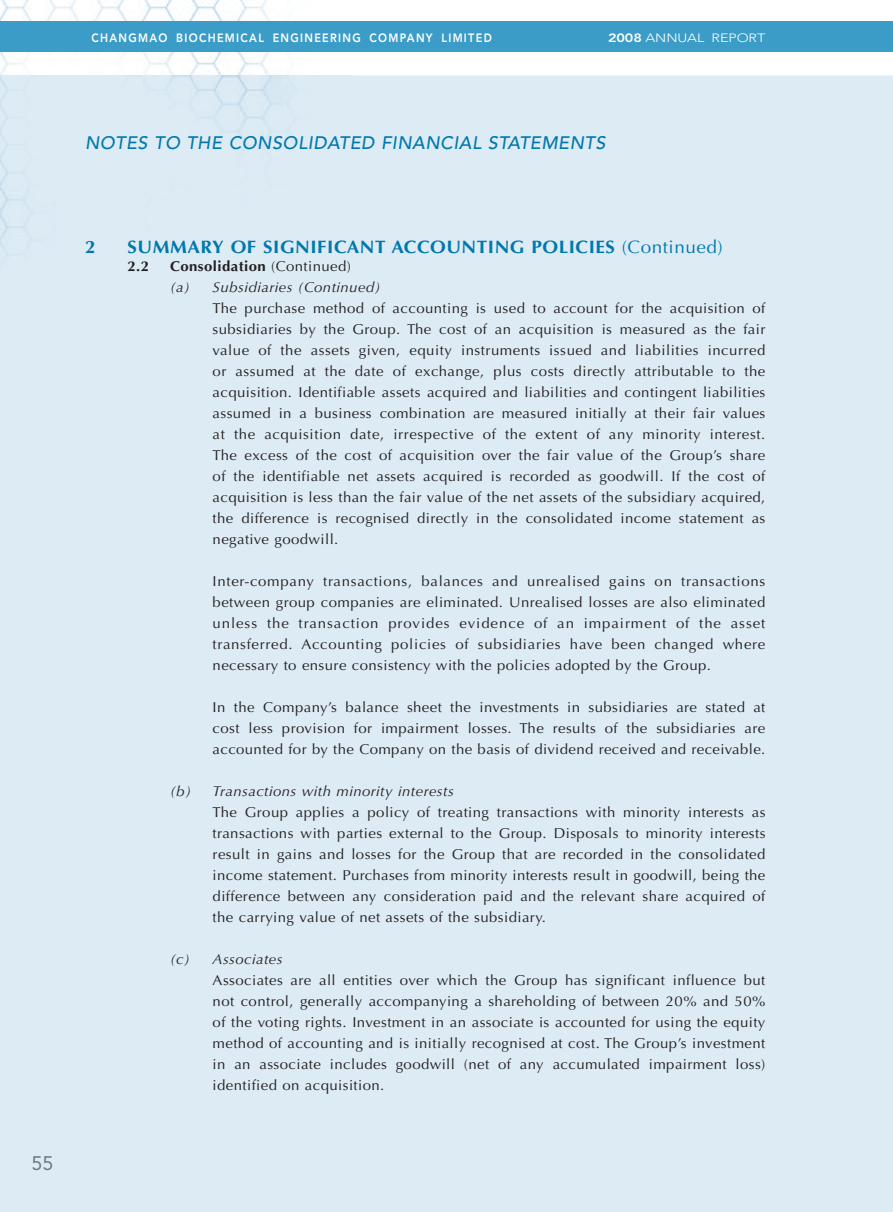
<style>
.page{position:relative;width:893px;height:1212px;background:#fff}
.page>*{position:absolute;margin:0;border:0;box-sizing:border-box;transform-origin:0 0}
.t1{font:19.5px "Avenir LT Std";color:#808285}
.t2{font:700 18px "Optima LT Std";letter-spacing:.03em;color:#0078ae;scale:1.05 1}
.t3{font:italic 500 18px "Avenir LT Std";letter-spacing:.03em;color:#0078ae}
.t4{font:14.25px/21px "Optima LT Std";letter-spacing:.03em;color:#231f20;text-align:justify;scale:1.05 1}
.t5{font:italic 14.25px/21px "Optima LT Std";letter-spacing:.03em;color:#231f20;scale:1.05 1}
.t6{font:700 14.25px "Optima LT Std";color:#231f20;scale:1.05 1}
.t7{font:800 12px "Avenir LT Std";letter-spacing:.12em;color:#fff;scale:.9 1}
.t8{font:300 12px "Avenir LT Std";letter-spacing:-.005em;color:#fff;scale:1.2 1}
.s1{font-weight:800}
.s2{font-weight:400}
.s3{font-weight:700;font-style:normal}
.s4{font-style:normal}
</style>
<div class="page">
<img style="left:0;top:0;width:352px;height:75px">
<div style="left:0;top:21px;width:893px;height:30px;background:#3b9cc7"></div>
<div style="left:0;top:75px;width:893px;height:1137px;background:#dcebf4"></div>
<div style="left:33px;top:1156px;width:19px;height:14px;background:#dcebf4"></div>
<p class="t7" style="left:91px;top:30px;width:446px">CHANGMAO BIOCHEMICAL ENGINEERING COMPANY LIMITED</p>
<p class="t8" style="left:608px;top:31px;width:133px"><span class="s1">2008</span> ANNUAL REPORT</p>
<p class="t3" style="left:85px;top:132px;width:522px">NOTES TO THE CONSOLIDATED FINANCIAL STATEMENTS</p>
<h1 class="t1" style="left:32px;top:1151px;width:23px">55</h1>
<p class="t2" style="left:85px;top:240px;width:12px">2</p>
<p class="t2" style="left:128px;top:240px;width:568px">SUMMARY OF SIGNIFICANT ACCOUNTING POLICIES <span class="s2">(Continued)</span></p>
<p class="t6" style="left:128px;top:261px;width:22px">2.2</p>
<p class="t5" style="left:170px;top:259px;width:202px"><span class="s3">Consolidation</span> <span class="s4">(Continued)<br></span>(a) Subsidiaries (Continued)</p>
<p class="t4" style="left:213px;top:301px;width:528px">The purchase method of accounting is used to account for the acquisition of subsidiaries by the Group. The cost of an acquisition is measured as the fair value of the assets given, equity instruments issued and liabilities incurred or assumed at the date of exchange, plus costs directly attributable to the acquisition. Identifiable assets acquired and liabilities and contingent liabilities assumed in a business combination are measured initially at their fair values at the acquisition date, irrespective of the extent of any minority interest.<br>The excess of the cost of acquisition over the fair value of the Group’s share of the identifiable net assets acquired is recorded as goodwill. If the cost of acquisition is less than the fair value of the net assets of the subsidiary acquired, the difference is recognised directly in the consolidated income statement as negative goodwill.</p>
<p class="t4" style="left:213px;top:574px;width:528px">Inter-company transactions, balances and unrealised gains on transactions between group companies are eliminated. Unrealised losses are also eliminated unless the transaction provides evidence of an impairment of the asset transferred. Accounting policies of subsidiaries have been changed where necessary to ensure consistency with the policies adopted by the Group.</p>
<p class="t4" style="left:213px;top:700px;width:528px">In the Company’s balance sheet the investments in subsidiaries are stated at cost less provision for impairment losses. The results of the subsidiaries are accounted for by the Company on the basis of dividend received and receivable.</p>
<p class="t5" style="left:170px;top:784px;width:272px">(b) Transactions with minority interests</p>
<p class="t4" style="left:213px;top:805px;width:528px">The Group applies a policy of treating transactions with minority interests as transactions with parties external to the Group. Disposals to minority interests result in gains and losses for the Group that are recorded in the consolidated income statement. Purchases from minority interests result in goodwill, being the difference between any consideration paid and the relevant share acquired of the carrying value of net assets of the subsidiary.</p>
<p class="t5" style="left:170px;top:952px;width:109px">(c) Associates</p>
<p class="t4" style="left:213px;top:973px;width:528px">Associates are all entities over which the Group has significant influence but not control, generally accompanying a shareholding of between 20% and 50% of the voting rights. Investment in an associate is accounted for using the equity method of accounting and is initially recognised at cost. The Group’s investment in an associate includes goodwill (net of any accumulated impairment loss) identified on acquisition.</p>
</div>
